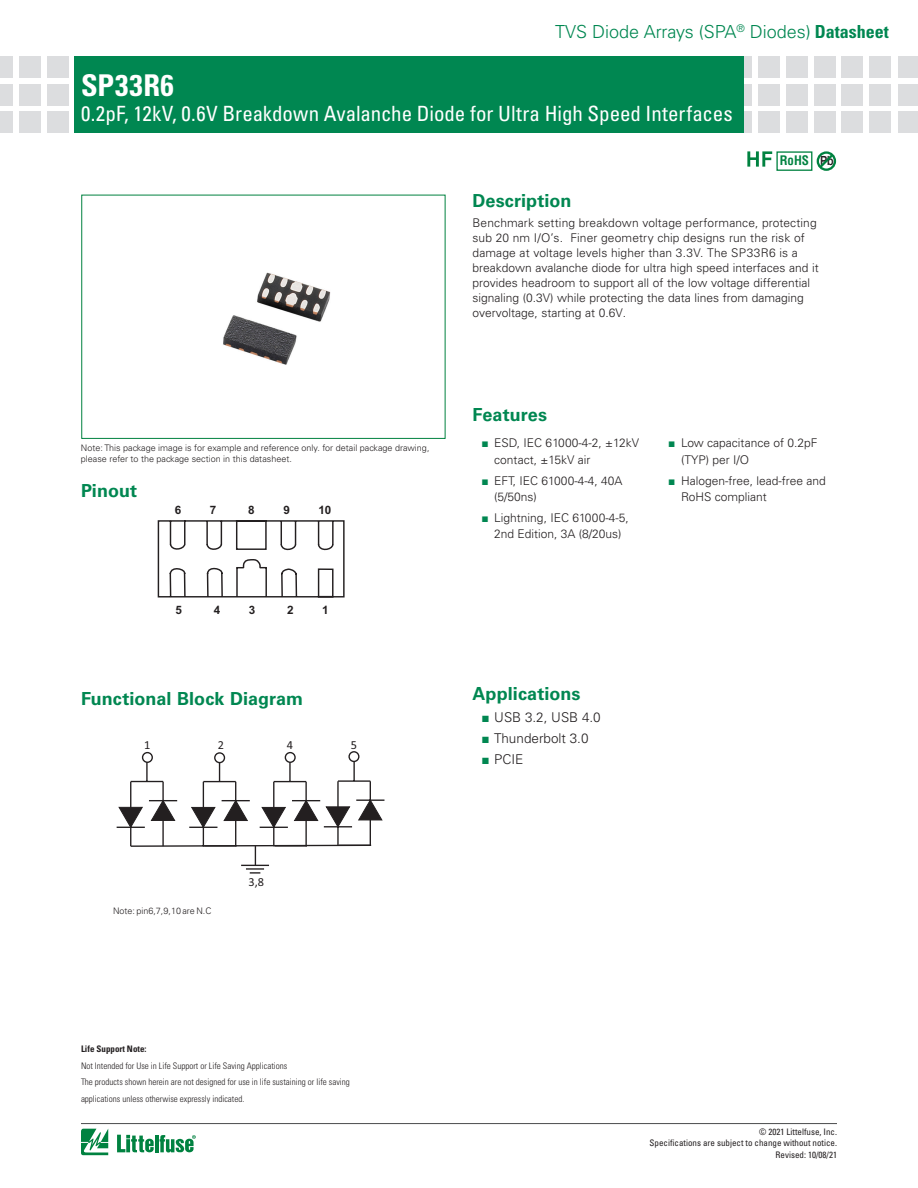
<style>
.page{position:relative;width:918px;height:1188px;background:#fff}
.page>*{position:absolute;margin:0;border:0;box-sizing:border-box;transform-origin:0 0}
.t1{font:700 condensed 30px "Univers LT Std";letter-spacing:.02em;color:#fff}
.t2{font:condensed 21px "Univers LT Std";letter-spacing:-.005em;color:#fff}
.t3{font:700 18px "Univers LT Std";letter-spacing:.005em;color:#008751}
.t4{font:300 18px "Univers LT Std";color:#008751}
.t5{font:300 13.5px "Univers LT Std";color:#231f20}
.image{font:700 condensed 12.9px "Helvetica LT Std";color:#008240}
.image-2{font:700 expanded 12.6px "Univers LT Std";color:#231f20;scale:.7 1}
.t6{font:12.3px "Calibri";color:#231f20}
.t7{font:300 12px/15px "Univers LT Std";color:#231f20}
.t8{font:700 11.55px "Arial";color:#231f20}
.Table_txt_55_Roman_8{font:300 condensed 9px "Univers LT Std";color:#231f20}
.t9{font:300 9px/10.8px "Univers LT Std";color:#231f20}
.t10{font:condensed 9px/10.8px "Univers LT Std";color:#231f20;text-align:right}
.Table_txt_55_Roman_8-2{font:700 condensed 9px "Univers LT Std";color:#231f20}
.s1{font-weight:700;font-stretch:condensed}
.s2{font-family:"Arial";font-weight:400;color:#008751}
</style>
<div class="page">
<div style="left:870px;top:56px;width:21px;height:21px;background:#dcdddf"></div>
<div style="left:870px;top:84px;width:21px;height:21px;background:#dcdddf"></div>
<div style="left:870px;top:112px;width:21px;height:21px;background:#dcdddf"></div>
<div style="left:730px;top:56px;width:22px;height:21px;background:#dcdddf"></div>
<div style="left:730px;top:84px;width:22px;height:21px;background:#dcdddf"></div>
<div style="left:730px;top:112px;width:22px;height:21px;background:#dcdddf"></div>
<div style="left:786px;top:56px;width:21px;height:21px;background:#dcdddf"></div>
<div style="left:786px;top:84px;width:21px;height:21px;background:#dcdddf"></div>
<div style="left:786px;top:112px;width:21px;height:21px;background:#dcdddf"></div>
<div style="left:758px;top:56px;width:22px;height:21px;background:#dcdddf"></div>
<div style="left:758px;top:84px;width:22px;height:21px;background:#dcdddf"></div>
<div style="left:758px;top:112px;width:22px;height:21px;background:#dcdddf"></div>
<div style="left:814px;top:56px;width:21px;height:21px;background:#dcdddf"></div>
<div style="left:814px;top:84px;width:21px;height:21px;background:#dcdddf"></div>
<div style="left:814px;top:112px;width:21px;height:21px;background:#dcdddf"></div>
<div style="left:842px;top:56px;width:21px;height:21px;background:#dcdddf"></div>
<div style="left:842px;top:84px;width:21px;height:21px;background:#dcdddf"></div>
<div style="left:842px;top:112px;width:21px;height:21px;background:#dcdddf"></div>
<div style="left:898px;top:56px;width:20px;height:21px;background:#dcdddf"></div>
<div style="left:898px;top:84px;width:20px;height:21px;background:#dcdddf"></div>
<div style="left:898px;top:112px;width:20px;height:21px;background:#dcdddf"></div>
<div style="left:75px;top:56px;width:669px;height:77px;background:#008751"></div>
<div style="left:47px;top:56px;width:21px;height:21px;background:#dcdddf"></div>
<div style="left:47px;top:84px;width:21px;height:21px;background:#dcdddf"></div>
<div style="left:47px;top:112px;width:21px;height:21px;background:#dcdddf"></div>
<div style="left:19px;top:56px;width:21px;height:21px;background:#dcdddf"></div>
<div style="left:19px;top:84px;width:21px;height:21px;background:#dcdddf"></div>
<div style="left:19px;top:112px;width:21px;height:21px;background:#dcdddf"></div>
<div style="left:0;top:56px;width:13px;height:21px;background:#dcdddf"></div>
<div style="left:0;top:84px;width:13px;height:21px;background:#dcdddf"></div>
<div style="left:0;top:112px;width:13px;height:21px;background:#dcdddf"></div>
<hr style="left:81px;top:1123px;width:756px;height:1px;background:#4b4c4d">
<svg style="left:81px;top:1129px;width:27px;height:26px"></svg>
<hr style="left:155px;top:1135px;width:3px;height:17px;background:#008240">
<svg style="left:160px;top:1135px;width:36px;height:18px"></svg>
<svg style="left:117px;top:1135px;width:37px;height:17px"></svg>
<svg style="left:747px;top:151px;width:25px;height:16px"></svg>
<div style="left:776px;top:151px;width:36px;height:20px;border:1px solid #008240"></div>
<div style="left:817px;top:151px;width:19px;height:20px;border:2px solid #008240;border-radius:50%"></div>
<svg style="left:817px;top:152px;width:19px;height:19px"></svg>
<img style="left:223px;top:272px;width:108px;height:93px">
<div style="left:81px;top:195px;width:364px;height:244px;border:1px solid #008240"></div>
<svg style="left:158px;top:520px;width:187px;height:78px"></svg>
<svg style="left:117px;top:751px;width:267px;height:123px"></svg>
<h3 class="t4" style="left:555px;top:21px;width:335px">TVS Diode Arrays (SPA<sup>®</sup> Diodes) <span class="s1">Datasheet</span></h3>
<h1 class="t1" style="left:81px;top:67px;width:94px">SP33R6</h1>
<h2 class="t2" style="left:81px;top:100px;width:653px">0.2pF, 12kV, 0.6V Breakdown Avalanche Diode for Ultra High Speed Interfaces</h2>
<p class="image" style="left:780px;top:153px;width:31px">RoHS</p>
<p class="image-2" style="left:820px;top:154px;width:21px">Pb</p>
<p class="t3" style="left:472px;top:191px;width:101px">Description</p>
<p class="t7" style="left:472px;top:215px;width:348px">Benchmark setting breakdown voltage performance, protecting sub 20 nm I/O’s. Finer geometry chip designs run the risk of damage at voltage levels higher than 3.3V. The SP33R6 is a breakdown avalanche diode for ultra high speed interfaces and it provides headroom to support all of the low voltage differential signaling (0.3V) while protecting the data lines from damaging overvoltage, starting at 0.6V.</p>
<p class="t9" style="left:81px;top:443px;width:350px">Note: This package image is for example and reference only. for detail package drawing, please refer to the package section in this datasheet.</p>
<p class="t3" style="left:81px;top:480px;width:58px">Pinout</p>
<p class="t8" style="left:175px;top:502px;width:8px">6</p>
<p class="t8" style="left:210px;top:502px;width:8px">7</p>
<p class="t8" style="left:248px;top:502px;width:8px">8</p>
<p class="t8" style="left:283px;top:502px;width:8px">9</p>
<p class="t8" style="left:318px;top:502px;width:14px">10</p>
<p class="t8" style="left:175px;top:602px;width:8px">5</p>
<p class="t8" style="left:214px;top:602px;width:8px">4</p>
<p class="t8" style="left:249px;top:602px;width:8px">3</p>
<p class="t8" style="left:287px;top:602px;width:8px">2</p>
<p class="t8" style="left:322px;top:602px;width:8px">1</p>
<p class="t3" style="left:81px;top:688px;width:224px">Functional Block Diagram</p>
<p class="t6" style="left:218px;top:736px;width:8px">2</p>
<p class="t6" style="left:287px;top:736px;width:8px">4</p>
<p class="t6" style="left:144px;top:736px;width:8px">1</p>
<p class="t6" style="left:351px;top:736px;width:8px">5</p>
<p class="t3" style="left:472px;top:404px;width:76px">Features</p>
<p class="t7" style="left:494px;top:435px;width:147px;line-height:16.5px;text-indent:-13px"><span class="s2">■</span> ESD, IEC 61000-4-2, ±12kV contact, ±15kV air</p>
<p class="t7" style="left:494px;top:472px;width:130px;line-height:16.5px;text-indent:-13px"><span class="s2">■</span> EFT, IEC 61000-4-4, 40A (5/50ns)</p>
<p class="t7" style="left:482px;top:509px;width:149px;line-height:16.5px;text-align:center"><span class="s2">■</span> Lightning, IEC 61000-4-5,<br>2nd Edition, 3A (8/20us)</p>
<p class="t7" style="left:681px;top:435px;width:138px;line-height:16.5px;text-indent:-13px"><span class="s2">■</span> Low capacitance of 0.2pF (TYP) per I/O</p>
<p class="t7" style="left:681px;top:472px;width:146px;line-height:16.5px;text-indent:-13px"><span class="s2">■</span> Halogen-free, lead-free and<br>RoHS compliant</p>
<p class="t3" style="left:472px;top:683px;width:110px">Applications</p>
<p class="t5" style="left:482px;top:709px;width:121px"><span class="s2">■</span> USB 3.2, USB 4.0</p>
<p class="t5" style="left:482px;top:730px;width:109px"><span class="s2">■</span> Thunderbolt 3.0</p>
<p class="t5" style="left:482px;top:751px;width:44px"><span class="s2">■</span> PCIE</p>
<p class="t9" style="left:113px;top:906px;width:100px">Note: pin6,7,9,10 are N.C</p>
<p class="t6" style="left:249px;top:874px;width:17px">3,8</p>
<p class="Table_txt_55_Roman_8-2" style="left:81px;top:1043px;width:67px">Life Support Note:</p>
<p class="Table_txt_55_Roman_8" style="left:81px;top:1060px;width:208px">Not Intended for Use in Life Support or Life Saving Applications</p>
<p class="Table_txt_55_Roman_8" style="left:81px;top:1077px;width:270px">The products shown herein are not designed for use in life sustaining or life saving</p>
<p class="Table_txt_55_Roman_8" style="left:81px;top:1093px;width:165px">applications unless otherwise expressly indicated.</p>
<p class="t10" style="left:650px;top:1126px;width:189px">© 2021 Littelfuse, Inc.<br>Specifications are subject to change without notice.</p>
<p class="t10" style="left:776px;top:1149px;width:63px">Revised: 10/08/21</p>
</div>
